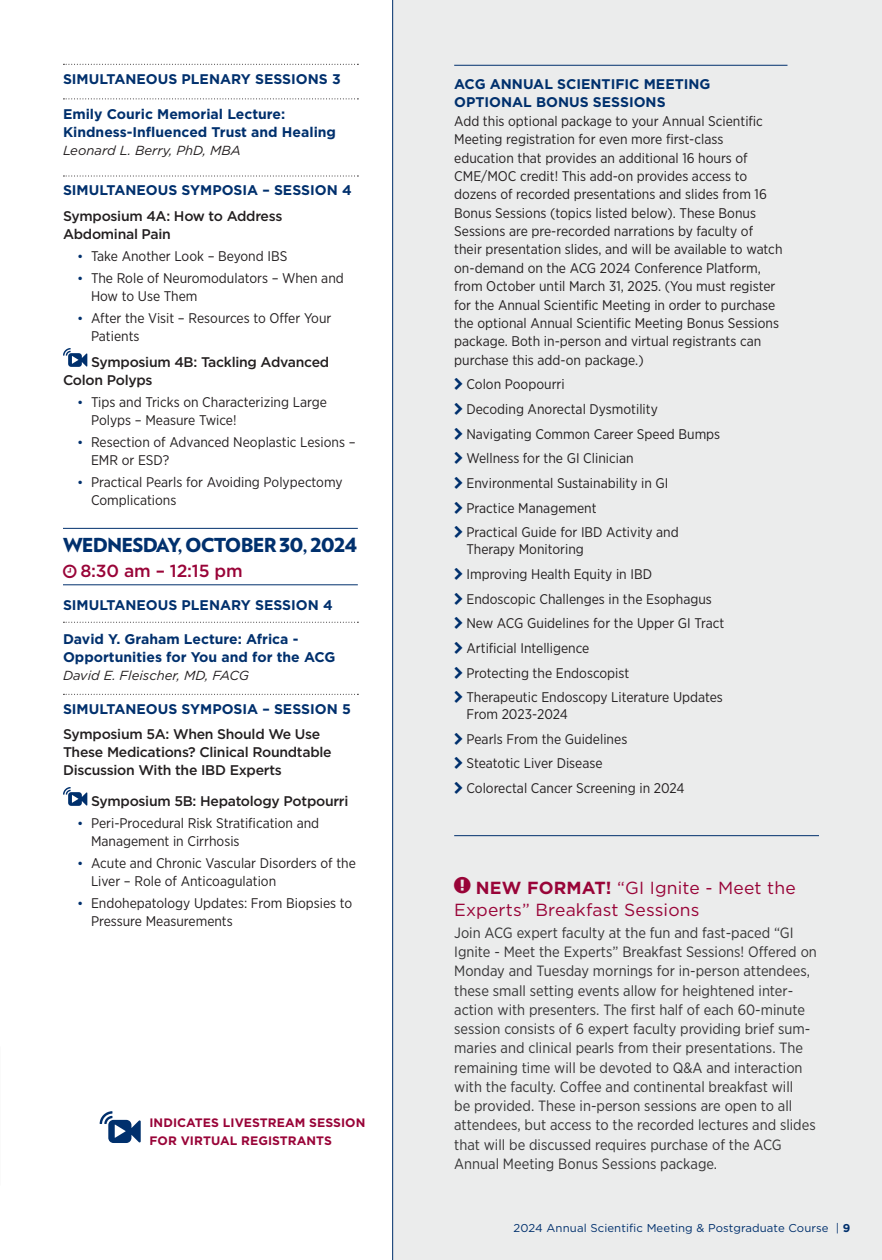
<style>
.page{position:relative;width:882px;height:1260px;background:#fff}
.page>*{position:absolute;margin:0;border:0;box-sizing:border-box;transform-origin:0 0}
.t1{font:900 19.25px "Verlag";letter-spacing:-.045em;color:#00306d}
.t2{font:17.5px/22.8px "Gotham";letter-spacing:.01em;color:#990438}
.t3{font:500 17.5px "Gotham";letter-spacing:-.01em;color:#990438}
.t4{font:14.88px/19.2px "Gotham Narrow";color:#363536}
.t5{font:14px/18.4px "Gotham Narrow";color:#231f20}
.t6{font:700 14px/17.8px "Gotham";color:#00306d}
.t7{font:500 14px/17.8px "Gotham";letter-spacing:-.02em;color:#231f20}
.t8{font:italic 13.12px "Gotham";color:#231f20}
._2018_Nested_Poster_presentations_COPY{font:700 12.25px/17.5px "Gotham";letter-spacing:.005em;color:#990438}
.t9{font:11.38px "Gotham";letter-spacing:.01em;color:#00306d}
.s1{font-family:"Gotham";font-size:13.12px;color:#00306d}
.s2{font-family:"Gotham";font-weight:700;color:#00306d}
.s3{font-weight:700}
</style>
<div class="page">
<div style="left:393px;top:0;width:489px;height:1260px;background:#ebecec"></div>
<hr style="left:454px;top:65px;width:334px;height:1px;background:#00306d">
<svg style="left:63px;top:64px;width:295px;height:1px"></svg>
<svg style="left:63px;top:98px;width:295px;height:1px"></svg>
<svg style="left:63px;top:176px;width:295px;height:1px"></svg>
<hr style="left:63px;top:528px;width:295px;height:1px;background:#00306d">
<hr style="left:63px;top:585px;width:295px;height:1px;background:#00306d">
<svg style="left:63px;top:622px;width:295px;height:1px"></svg>
<svg style="left:63px;top:694px;width:295px;height:1px"></svg>
<svg style="left:63px;top:348px;width:24px;height:19px"></svg>
<svg style="left:63px;top:787px;width:24px;height:19px"></svg>
<hr style="left:392px;top:0;width:1px;height:1260px;background:#00306d">
<hr style="left:454px;top:835px;width:365px;height:1px;background:#00306d">
<svg style="left:100px;top:1111px;width:41px;height:32px"></svg>
<p class="t6" style="left:63px;top:70px;width:279px">SIMULTANEOUS PLENARY SESSIONS 3</p>
<p class="t6" style="left:63px;top:106px;width:275px">Emily Couric Memorial Lecture:<br>Kindness-Influenced Trust and Healing</p>
<p class="t8" style="left:63px;top:142px;width:179px">Leonard L. Berry, PhD, MBA</p>
<p class="t6" style="left:63px;top:181px;width:290px">SIMULTANEOUS SYMPOSIA – SESSION 4</p>
<p class="t7" style="left:63px;top:207px;width:221px">Symposium 4A: How to Address<br>Abdominal Pain</p>
<p class="t5" style="left:77px;top:247px;width:212px"><span class="s1">•</span> Take Another Look – Beyond IBS</p>
<p class="t5" style="left:91px;top:269px;width:254px;line-height:17.8px;text-indent:-14px"><span class="s1">•</span> The Role of Neuromodulators – When and<br>How to Use Them</p>
<p class="t5" style="left:91px;top:309px;width:242px;line-height:17.8px;text-indent:-14px"><span class="s1">•</span> After the Visit – Resources to Offer Your<br>Patients</p>
<p class="t7" style="left:63px;top:353px;width:268px;text-indent:28px">Symposium 4B: Tackling Advanced<br>Colon Polyps</p>
<p class="t5" style="left:91px;top:393px;width:237px;line-height:17.8px;text-indent:-14px"><span class="s1">•</span> Tips and Tricks on Characterizing Large<br>Polyps – Measure Twice!</p>
<p class="t5" style="left:91px;top:433px;width:266px;line-height:17.8px;text-indent:-14px"><span class="s1">•</span> Resection of Advanced Neoplastic Lesions –<br>EMR or ESD?</p>
<p class="t5" style="left:91px;top:473px;width:253px;line-height:17.8px;text-indent:-14px"><span class="s1">•</span> Practical Pearls for Avoiding Polypectomy<br>Complications</p>
<p class="t1" style="left:63px;top:529px;width:296px">WEDNESDAY, OCTOBER 30, 2024</p>
<p class="t3" style="left:80px;top:559px;width:164px">8:30 am – 12:15 pm</p>
<p class="t6" style="left:63px;top:596px;width:271px">SIMULTANEOUS PLENARY SESSION 4</p>
<p class="t6" style="left:63px;top:630px;width:274px">David Y. Graham Lecture: Africa -<br>Opportunities for You and for the ACG</p>
<p class="t8" style="left:63px;top:667px;width:188px">David E. Fleischer, MD, FACG</p>
<p class="t6" style="left:63px;top:700px;width:289px">SIMULTANEOUS SYMPOSIA – SESSION 5</p>
<p class="t7" style="left:63px;top:725px;width:270px">Symposium 5A: When Should We Use<br>These Medications? Clinical Roundtable<br>Discussion With the IBD Experts</p>
<p class="t7" style="left:91px;top:792px;width:259px">Symposium 5B: Hepatology Potpourri</p>
<p class="t5" style="left:91px;top:814px;width:230px;line-height:17.8px;text-indent:-14px"><span class="s1">•</span> Peri-Procedural Risk Stratification and<br>Management in Cirrhosis</p>
<p class="t5" style="left:91px;top:854px;width:266px;line-height:17.8px;text-indent:-14px"><span class="s1">•</span> Acute and Chronic Vascular Disorders of the<br>Liver – Role of Anticoagulation</p>
<p class="t5" style="left:91px;top:894px;width:263px;line-height:17.8px;text-indent:-14px"><span class="s1">•</span> Endohepatology Updates: From Biopsies to<br>Pressure Measurements</p>
<p class="_2018_Nested_Poster_presentations_COPY" style="left:149px;top:1114px;width:217px">INDICATES LIVESTREAM SESSION<br>FOR VIRTUAL REGISTRANTS</p>
<p class="t5" style="left:454px;top:75px;width:330px"><span class="s2">ACG ANNUAL SCIENTIFIC MEETING OPTIONAL BONUS SESSIONS<br></span>Add this optional package to your Annual Scientific Meeting registration for even more first-class education that provides an additional 16 hours of CME/MOC credit! This add-on provides access to dozens of recorded presentations and slides from 16<br>Bonus Sessions (topics listed below). These Bonus Sessions are pre-recorded narrations by faculty of their presentation slides, and will be available to watch on-demand on the ACG 2024 Conference Platform, from October until March 31, 2025. (You must register for the Annual Scientific Meeting in order to purchase the optional Annual Scientific Meeting Bonus Sessions package. Both in-person and virtual registrants can purchase this add-on package.)</p>
<p class="t5" style="left:466px;top:375px;width:100px">Colon Poopourri</p>
<p class="t5" style="left:466px;top:400px;width:193px">Decoding Anorectal Dysmotility</p>
<p class="t5" style="left:466px;top:424px;width:255px">Navigating Common Career Speed Bumps</p>
<p class="t5" style="left:466px;top:449px;width:169px">Wellness for the GI Clinician</p>
<p class="t5" style="left:466px;top:474px;width:204px">Environmental Sustainability in GI</p>
<p class="t5" style="left:466px;top:498px;width:132px">Practice Management</p>
<p class="t5" style="left:466px;top:524px;width:214px;line-height:16.8px">Practical Guide for IBD Activity and<br>Therapy Monitoring</p>
<p class="t5" style="left:466px;top:565px;width:187px">Improving Health Equity in IBD</p>
<p class="t5" style="left:466px;top:589px;width:247px">Endoscopic Challenges in the Esophagus</p>
<p class="t5" style="left:466px;top:614px;width:259px">New ACG Guidelines for the Upper GI Tract</p>
<p class="t5" style="left:466px;top:639px;width:125px">Artificial Intelligence</p>
<p class="t5" style="left:466px;top:663px;width:164px">Protecting the Endoscopist</p>
<p class="t5" style="left:466px;top:689px;width:258px;line-height:16.8px">Therapeutic Endoscopy Literature Updates<br>From 2023-2024</p>
<p class="t5" style="left:466px;top:729px;width:162px">Pearls From the Guidelines</p>
<p class="t5" style="left:466px;top:754px;width:138px">Steatotic Liver Disease</p>
<p class="t5" style="left:466px;top:779px;width:220px">Colorectal Cancer Screening in 2024</p>
<p class="t2" style="left:454px;top:876px;width:343px;text-indent:22px"><span class="s3">NEW FORMAT!</span> “GI Ignite - Meet the<br>Experts” Breakfast Sessions</p>
<p class="t4" style="left:454px;top:923px;width:364px">Join ACG expert faculty at the fun and fast-paced “GI Ignite - Meet the Experts” Breakfast Sessions! Offered on Monday and Tuesday mornings for in-person attendees, these small setting events allow for heightened inter&shy;action with presenters. The first half of each 60-minute session consists of 6 expert faculty providing brief sum&shy;maries and clinical pearls from their presentations. The remaining time will be devoted to Q&amp;A and interaction with the faculty. Coffee and continental breakfast will<br>be provided. These in-person sessions are open to all attendees, but access to the recorded lectures and slides that will be discussed requires purchase of the ACG Annual Meeting Bonus Sessions package.</p>
<p class="t9" style="left:514px;top:1220px;width:338px">2024 Annual Scientific Meeting &amp; Postgraduate Course | <span class="s3">9</span></p>
</div>
